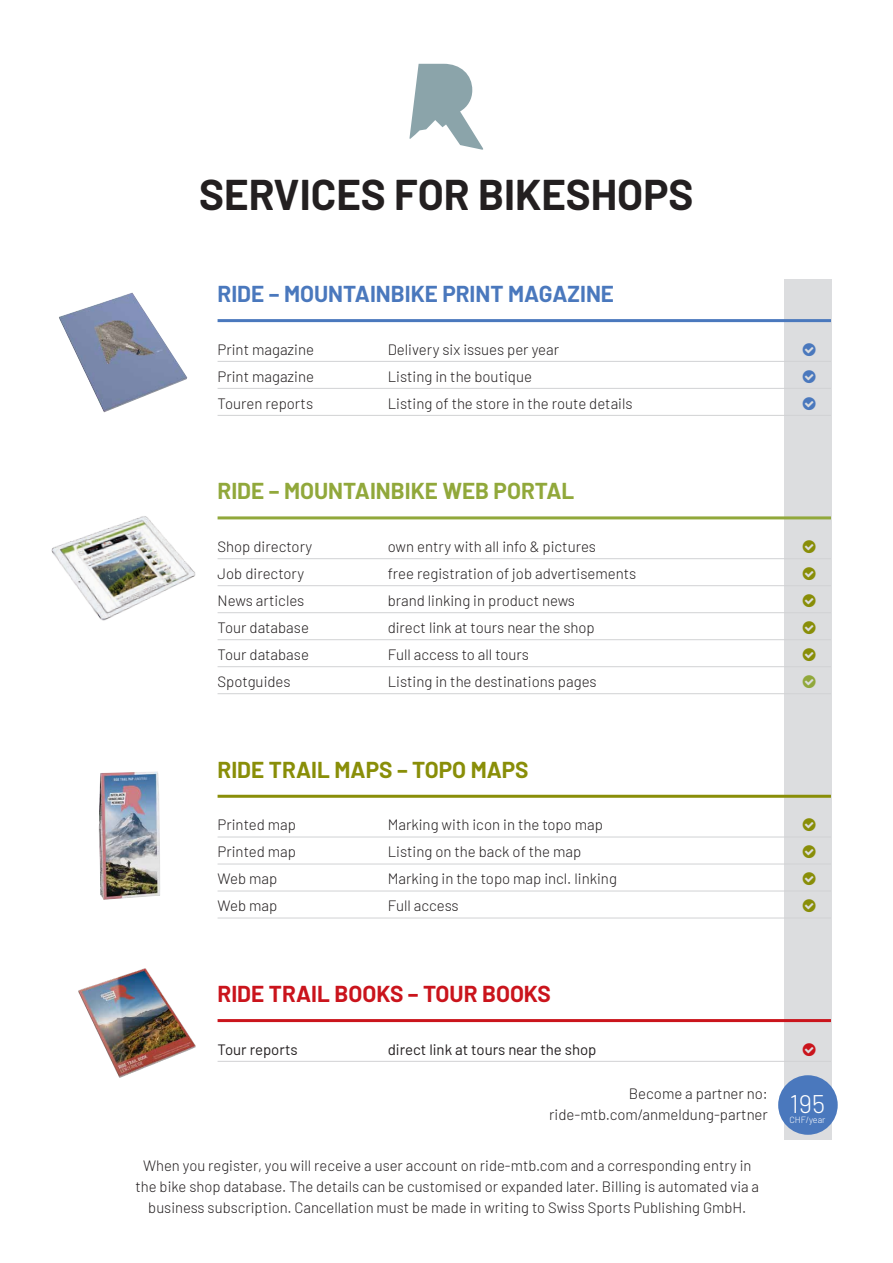
<style>
.page{position:relative;width:893px;height:1263px;background:#fff}
.page>*{position:absolute;margin:0;border:0;box-sizing:border-box;transform-origin:0 0}
.t1{font:700 42px "Barlow";color:#231f20}
.t2{font:300 25.5px "Barlow";color:#fff}
.Titel{font:700 22.5px "Barlow";color:#4a78bd}
.Titel-2{font:700 22.5px "Barlow";color:#91a83b}
.Titel-3{font:700 22.5px "Barlow";color:#ca141c}
.Titel-4{font:700 22.5px "Barlow";color:#898e08}
.Zeile{font:300 15px/21px "Barlow";color:#231f20;text-align:right}
.Zeile-2{font:15px "Barlow";color:#231f20}
.t3{font:300 9px "Barlow";color:#fff}
</style>
<div class="page">
<div style="left:784px;top:280px;width:48px;height:860px;background:#dcdddf"></div>
<hr style="left:218px;top:319px;width:613px;height:3px;background:#4a78bd">
<hr style="left:218px;top:361px;width:613px;height:1px;background:#d1d2d4">
<hr style="left:218px;top:388px;width:613px;height:1px;background:#d1d2d4">
<hr style="left:218px;top:415px;width:613px;height:1px;background:#d1d2d4">
<hr style="left:218px;top:516px;width:613px;height:3px;background:#91a83b">
<hr style="left:218px;top:558px;width:613px;height:1px;background:#d1d2d4">
<hr style="left:218px;top:585px;width:613px;height:1px;background:#d1d2d4">
<hr style="left:218px;top:612px;width:613px;height:1px;background:#d1d2d4">
<hr style="left:218px;top:639px;width:613px;height:1px;background:#d1d2d4">
<hr style="left:218px;top:666px;width:613px;height:1px;background:#d1d2d4">
<hr style="left:218px;top:693px;width:613px;height:1px;background:#d1d2d4">
<hr style="left:218px;top:795px;width:613px;height:3px;background:#898e08">
<hr style="left:218px;top:837px;width:613px;height:1px;background:#d1d2d4">
<hr style="left:218px;top:864px;width:613px;height:1px;background:#d1d2d4">
<hr style="left:218px;top:891px;width:613px;height:1px;background:#d1d2d4">
<hr style="left:218px;top:918px;width:613px;height:1px;background:#d1d2d4">
<hr style="left:218px;top:1019px;width:613px;height:3px;background:#ca141c">
<hr style="left:218px;top:1061px;width:613px;height:1px;background:#d1d2d4">
<div style="left:778px;top:1075px;width:60px;height:60px;background:#4a78bd;border-radius:50%"></div>
<img style="left:51px;top:516px;width:145px;height:105px">
<img style="left:78px;top:968px;width:118px;height:110px">
<img style="left:99px;top:772px;width:61px;height:128px">
<img style="left:59px;top:292px;width:73px;height:83px">
<svg style="left:409px;top:64px;width:74px;height:86px"></svg>
<p class="t1" style="left:199px;top:164px;width:496px">SERVICES FOR BIKESHOPS</p>
<p class="Titel" style="left:218px;top:277px;width:398px">RIDE – MOUNTAINBIKE PRINT MAGAZINE</p>
<p class="Zeile" style="left:218px;top:338px;width:98px">Print magazine</p>
<p class="Zeile" style="left:388px;top:338px;width:173px">Delivery six issues per year</p>
<p class="Zeile" style="left:218px;top:365px;width:98px">Print magazine</p>
<p class="Zeile" style="left:388px;top:365px;width:146px">Listing in the boutique</p>
<p class="Zeile" style="left:218px;top:392px;width:97px">Touren reports</p>
<p class="Zeile" style="left:388px;top:392px;width:246px">Listing of the store in the route details</p>
<p class="Titel-2" style="left:218px;top:475px;width:358px">RIDE – MOUNTAINBIKE WEB PORTAL</p>
<p class="Zeile" style="left:218px;top:535px;width:96px">Shop directory</p>
<p class="Zeile" style="left:388px;top:535px;width:210px">own entry with all info &amp; pictures</p>
<p class="Zeile" style="left:218px;top:562px;width:88px">Job directory</p>
<p class="Zeile" style="left:388px;top:562px;width:250px">free registration of job advertisements</p>
<p class="Zeile" style="left:218px;top:589px;width:88px">News articles</p>
<p class="Zeile" style="left:388px;top:589px;width:189px">brand linking in product news</p>
<p class="Zeile" style="left:218px;top:616px;width:93px">Tour database</p>
<p class="Zeile" style="left:388px;top:616px;width:209px">direct link at tours near the shop</p>
<p class="Zeile" style="left:218px;top:643px;width:93px">Tour database</p>
<p class="Zeile" style="left:388px;top:643px;width:143px">Full access to all tours</p>
<p class="Zeile" style="left:218px;top:670px;width:75px">Spotguides</p>
<p class="Zeile" style="left:388px;top:670px;width:211px">Listing in the destinations pages</p>
<p class="Titel-4" style="left:218px;top:753px;width:313px">RIDE TRAIL MAPS – TOPO MAPS</p>
<p class="Zeile" style="left:218px;top:813px;width:80px">Printed map</p>
<p class="Zeile" style="left:388px;top:813px;width:217px">Marking with icon in the topo map</p>
<p class="Zeile" style="left:218px;top:840px;width:80px">Printed map</p>
<p class="Zeile" style="left:388px;top:840px;width:195px">Listing on the back of the map</p>
<p class="Zeile" style="left:218px;top:867px;width:61px">Web map</p>
<p class="Zeile" style="left:388px;top:867px;width:231px">Marking in the topo map incl. linking</p>
<p class="Zeile" style="left:218px;top:894px;width:61px">Web map</p>
<p class="Zeile" style="left:388px;top:894px;width:73px">Full access</p>
<p class="Titel-3" style="left:218px;top:977px;width:335px">RIDE TRAIL BOOKS – TOUR BOOKS</p>
<p class="Zeile-2" style="left:218px;top:1038px;width:82px">Tour reports</p>
<p class="Zeile-2" style="left:388px;top:1038px;width:210px">direct link at tours near the shop</p>
<p class="Zeile" style="left:549px;top:1082px;width:220px">Become a partner no: ride-mtb.com/anmeldung-partner</p>
<p class="Zeile" style="left:136px;top:1153px;width:625px;text-align:center">When you register, you will receive a user account on ride-mtb.com and a corresponding entry in the bike shop database. The details can be customised or expanded later. Billing is automated via a business subscription. Cancellation must be made in writing to Swiss Sports Publishing GmbH.</p>
<p class="t2" style="left:790px;top:1085px;width:37px">195</p>
<p class="t3" style="left:789px;top:1113px;width:38px">CHF/year</p>
</div>
